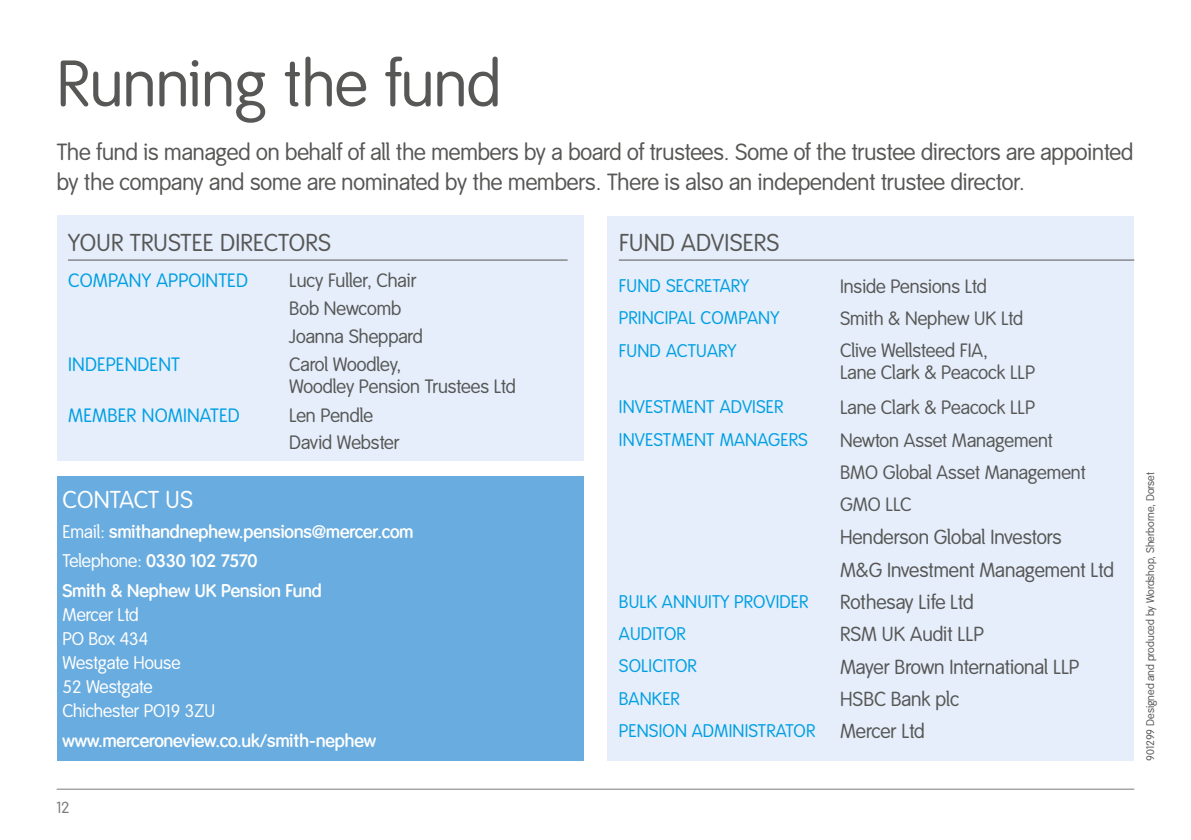
<style>
.page{position:relative;width:1191px;height:840px;background:#fff}
.page>*{position:absolute;margin:0;border:0;box-sizing:border-box;transform-origin:0 0}
.t1{font:64px "Smith&Nephew";color:#575756}
.t2{font:24px "Smith&Nephew";letter-spacing:.01em;color:#575756}
.t3{font:24px "Smith&Nephew";letter-spacing:.01em;color:#fff}
.t4{font:23px/30px "Smith&Nephew";color:#575756}
.t5{font:20px/32.4px "Smith&Nephew";color:#575756}
.t6{font:19px/27.8px "Smith&Nephew";color:#575756}
.t7{font:19px "Smith&Nephew";letter-spacing:.01em;color:#009fe3}
.t8{font:18px "Smith&Nephew";letter-spacing:.01em;color:#009fe3}
.t9{font:600 18px/29.6px "Smith&Nephew";color:#fff}
.t10{font:18px/24px "Smith&Nephew";color:#fff}
.t11{font:16px "Smith&Nephew";color:#7c7b7b}
.t12{font:11px "Smith&Nephew";color:#575756}
.s1{font-size:20px;color:#575756}
.s2{font-weight:400}
</style>
<div class="page">
<hr style="left:57px;top:788px;width:1077px;height:1px;background:#7c7b7b">
<div style="left:57px;top:215px;width:526px;height:246px;background:#e5eefa"></div>
<hr style="left:68px;top:259px;width:499px;height:1px;background:#575756">
<div style="left:607px;top:215px;width:527px;height:545px;background:#e5eefa"></div>
<hr style="left:619px;top:259px;width:515px;height:1px;background:#575756">
<div style="left:57px;top:476px;width:526px;height:284px;background:#69acdf"></div>
<h1 class="t1" style="left:57px;top:47px;width:446px">Running the fund</h1>
<p class="t4" style="left:57px;top:137px;width:1078px">The fund is managed on behalf of all the members by a board of trustees. Some of the trustee directors are appointed by the company and some are nominated by the members. There is also an independent trustee director.</p>
<p class="t2" style="left:68px;top:229px;width:264px">YOUR TRUSTEE DIRECTORS</p>
<p class="t7" style="left:68px;top:269px;width:181px">COMPANY APPOINTED</p>
<p class="t6" style="left:289px;top:267px;width:135px">Lucy Fuller, Chair<br>Bob Newcomb<br>Joanna Sheppard</p>
<p class="t7" style="left:68px;top:353px;width:113px">INDEPENDENT</p>
<p class="t6" style="left:289px;top:353px;width:228px;line-height:22px">Carol Woodley,<br>Woodley Pension Trustees Ltd</p>
<p class="t7" style="left:68px;top:404px;width:173px">MEMBER NOMINATED</p>
<p class="t6" style="left:289px;top:401px;width:112px">Len Pendle<br>David Webster</p>
<p class="t2" style="left:619px;top:229px;width:162px">FUND ADVISERS</p>
<p class="t8" style="left:619px;top:275px;width:132px">FUND SECRETARY</p>
<p class="t6" style="left:840px;top:273px;width:148px">Inside Pensions Ltd</p>
<p class="t8" style="left:619px;top:307px;width:162px">PRINCIPAL COMPANY</p>
<p class="t6" style="left:840px;top:305px;width:185px">Smith &amp; Nephew UK Ltd</p>
<p class="t8" style="left:619px;top:340px;width:119px">FUND ACTUARY</p>
<p class="t6" style="left:840px;top:340px;width:196px;line-height:22px">Clive Wellsteed FIA,<br>Lane Clark &amp; Peacock LLP</p>
<p class="t8" style="left:619px;top:396px;width:166px">INVESTMENT ADVISER</p>
<p class="t6" style="left:840px;top:394px;width:196px">Lane Clark &amp; Peacock LLP</p>
<p class="t8" style="left:619px;top:429px;width:190px">INVESTMENT MANAGERS</p>
<p class="t6" style="left:840px;top:424px;width:247px;line-height:32.4px">Newton Asset Management<br>BMO Global Asset Management<br>GMO LLC</p>
<p class="t5" style="left:840px;top:521px;width:275px">Henderson Global Investors<br>M&amp;G Investment Management Ltd</p>
<p class="t8" style="left:619px;top:590px;width:191px">BULK ANNUITY PROVIDER</p>
<p class="t5" style="left:840px;top:586px;width:135px">Rothesay Life Ltd</p>
<p class="t8" style="left:619px;top:623px;width:68px">AUDITOR</p>
<p class="t5" style="left:840px;top:618px;width:145px">RSM UK Audit LLP</p>
<p class="t8" style="left:619px;top:655px;width:79px">SOLICITOR</p>
<p class="t5" style="left:840px;top:651px;width:241px">Mayer Brown International LLP</p>
<p class="t8" style="left:619px;top:687px;width:62px">BANKER</p>
<p class="t5" style="left:840px;top:683px;width:120px">HSBC Bank plc</p>
<p class="t8" style="left:619px;top:720px;width:307px">PENSION ADMINISTRATOR <span class="s1">Mercer Ltd</span></p>
<p class="t3" style="left:63px;top:485px;width:132px">CONTACT US</p>
<p class="t9" style="left:62px;top:517px;width:352px"><span class="s2">Email:</span> smithandnephew.pensions@mercer.com<br><span class="s2">Telephone:</span> 0330 102 7570<br>Smith &amp; Nephew UK Pension Fund</p>
<p class="t10" style="left:62px;top:603px;width:154px">Mercer Ltd<br>PO Box 434<br>Westgate House<br>52 Westgate<br>Chichester PO19 3ZU</p>
<p class="t9" style="left:62px;top:726px;width:315px">www.merceroneview.co.uk/smith-nephew</p>
<p class="t12" style="left:1144px;top:760px;width:289px;rotate:-90deg">901299 Designed and produced by Wordshop, Sherborne, Dorset</p>
<p class="t11" style="left:57px;top:797px;width:14px">12</p>
</div>
